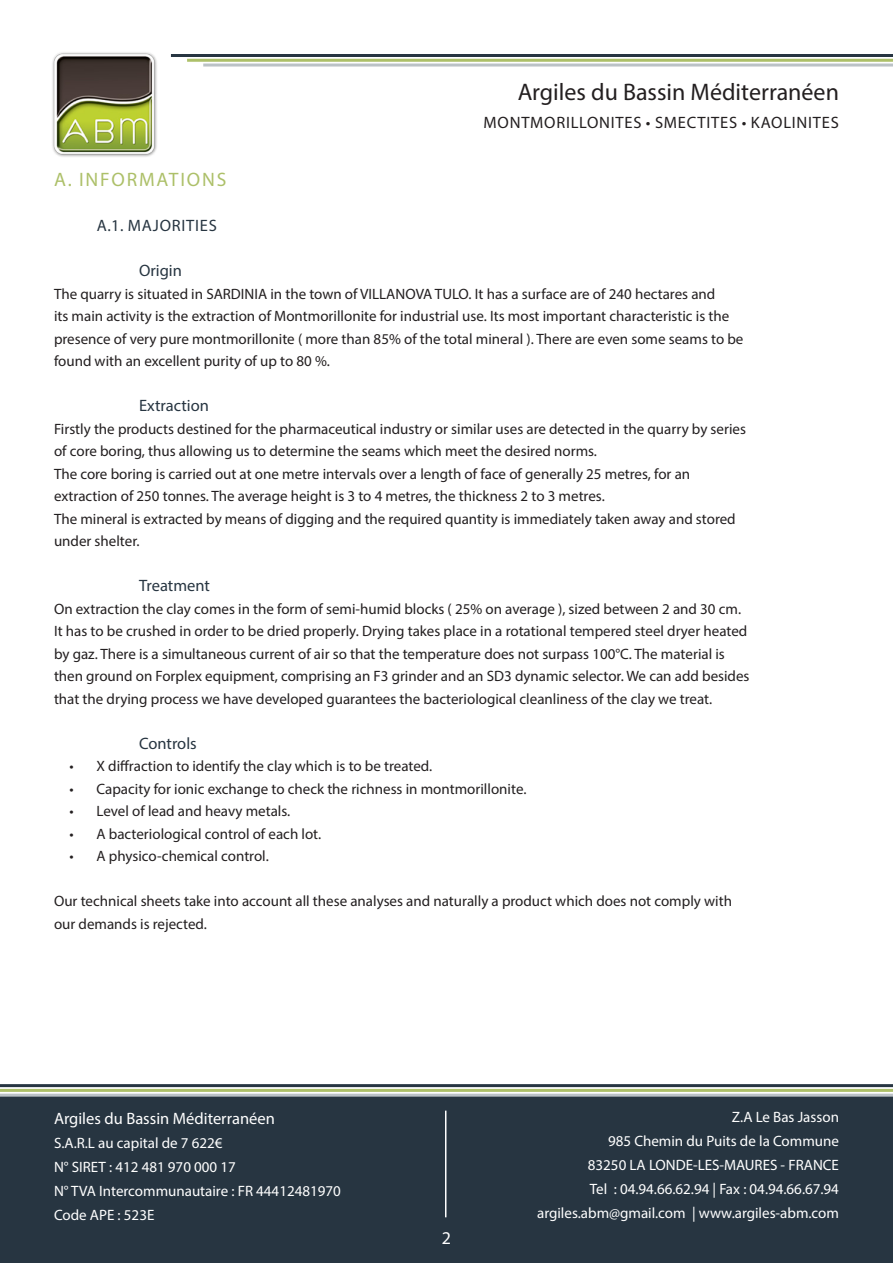
<style>
.page{position:relative;width:893px;height:1263px;background:#fff}
.page>*{position:absolute;margin:0;border:0;box-sizing:border-box;transform-origin:0 0}
.t1{font:24px "Myriad Pro";color:#231f20}
.t2{font:19.5px "Myriad Pro";letter-spacing:.095em;color:#adc069}
.t3{font:18px "Myriad Pro";color:#fff}
.t4{font:16.5px "Myriad Pro";letter-spacing:.045em;color:#231f20}
.t5{font:16.5px "Myriad Pro";color:#273541}
.t6{font:16.5px "Myriad Pro";color:#fff}
.t7{font:16.5px "Myriad Pro";letter-spacing:.045em;color:#273541}
.t8{font:15px/22.5px "Myriad Pro";color:#231f20}
.t9{font:15px/24px "Myriad Pro";color:#fff}
</style>
<div class="page">
<div style="left:0;top:1094px;width:893px;height:169px;background:#273541"></div>
<hr style="left:0;top:1084px;width:893px;height:3px;background:#273541">
<hr style="left:0;top:1089px;width:893px;height:3px;background:#adc069">
<hr style="left:0;top:1094px;width:893px;height:3px;background:#bbc2c6">
<hr style="left:445px;top:1110px;width:1px;height:107px;background:#fff">
<img style="left:52px;top:52px;width:105px;height:105px">
<hr style="left:171px;top:54px;width:722px;height:3px;background:#273541">
<hr style="left:187px;top:59px;width:706px;height:3px;background:#adc069">
<hr style="left:203px;top:64px;width:690px;height:3px;background:#bbc2c6">
<h1 class="t1" style="left:518px;top:77px;width:323px">Argiles du Bassin Méditerranéen</h1>
<p class="t4" style="left:484px;top:113px;width:357px">MONTMORILLONITES • SMECTITES • KAOLINITES</p>
<p class="t2" style="left:54px;top:167px;width:174px">A. INFORMATIONS</p>
<p class="t7" style="left:97px;top:215px;width:122px">A.1. MAJORITIES</p>
<p class="t5" style="left:139px;top:260px;width:44px">Origin</p>
<p class="t8" style="left:54px;top:282px;width:691px">The quarry is situated in SARDINIA in the town of VILLANOVA TULO. It has a surface are of 240 hectares and<br>its main activity is the extraction of Montmorillonite for industrial use. Its most important characteristic is the presence of very pure montmorillonite ( more than 85% of the total mineral ). There are even some seams to be found with an excellent purity of up to 80 %.</p>
<p class="t5" style="left:139px;top:395px;width:71px">Extraction</p>
<p class="t8" style="left:54px;top:417px;width:693px">Firstly the products destined for the pharmaceutical industry or similar uses are detected in the quarry by series of core boring, thus allowing us to determine the seams which meet the desired norms.</p>
<p class="t8" style="left:54px;top:462px;width:638px">The core boring is carried out at one metre intervals over a length of face of generally 25 metres, for an extraction of 250 tonnes. The average height is 3 to 4 metres, the thickness 2 to 3 metres.</p>
<p class="t8" style="left:54px;top:507px;width:683px">The mineral is extracted by means of digging and the required quantity is immediately taken away and stored under shelter.</p>
<p class="t5" style="left:139px;top:575px;width:72px">Treatment</p>
<p class="t8" style="left:54px;top:597px;width:697px">On extraction the clay comes in the form of semi-humid blocks ( 25% on average ), sized between 2 and 30 cm.<br>It has to be crushed in order to be dried properly. Drying takes place in a rotational tempered steel dryer heated by gaz. There is a simultaneous current of air so that the temperature does not surpass 100°C. The material is then ground on Forplex equipment, comprising an F3 grinder and an SD3 dynamic selector. We can add besides that the drying process we have developed guarantees the bacteriological cleanliness of the clay we treat.</p>
<p class="t5" style="left:139px;top:733px;width:59px">Controls</p>
<p class="t8" style="left:70px;top:755px;width:364px">• X diffraction to identify the clay which is to be treated.</p>
<p class="t8" style="left:70px;top:777px;width:458px">• Capacity for ionic exchange to check the richness in montmorillonite.</p>
<p class="t8" style="left:70px;top:800px;width:222px">• Level of lead and heavy metals.</p>
<p class="t8" style="left:70px;top:822px;width:253px">• A bacteriological control of each lot.</p>
<p class="t8" style="left:70px;top:845px;width:201px">• A physico-chemical control.</p>
<p class="t8" style="left:54px;top:890px;width:679px">Our technical sheets take into account all these analyses and naturally a product which does not comply with our demands is rejected.</p>
<p class="t6" style="left:54px;top:1108px;width:222px">Argiles du Bassin Méditerranéen</p>
<p class="t9" style="left:54px;top:1130px;width:288px">S.A.R.L au capital de 7 622€<br>N° SIRET : 412 481 970 000 17<br>N° TVA Intercommunautaire : FR 44412481970<br>Code APE : 523E</p>
<p class="t3" style="left:442px;top:1227px;width:11px">2</p>
<p class="t9" style="left:537px;top:1104px;width:303px;text-align:right">Z.A Le Bas Jasson<br>985 Chemin du Puits de la Commune<br>83250 LA LONDE-LES-MAURES - FRANCE<br>Tel : 04.94.66.62.94 | Fax : 04.94.66.67.94 argiles.abm@gmail.com | www.argiles-abm.com</p>
</div>
